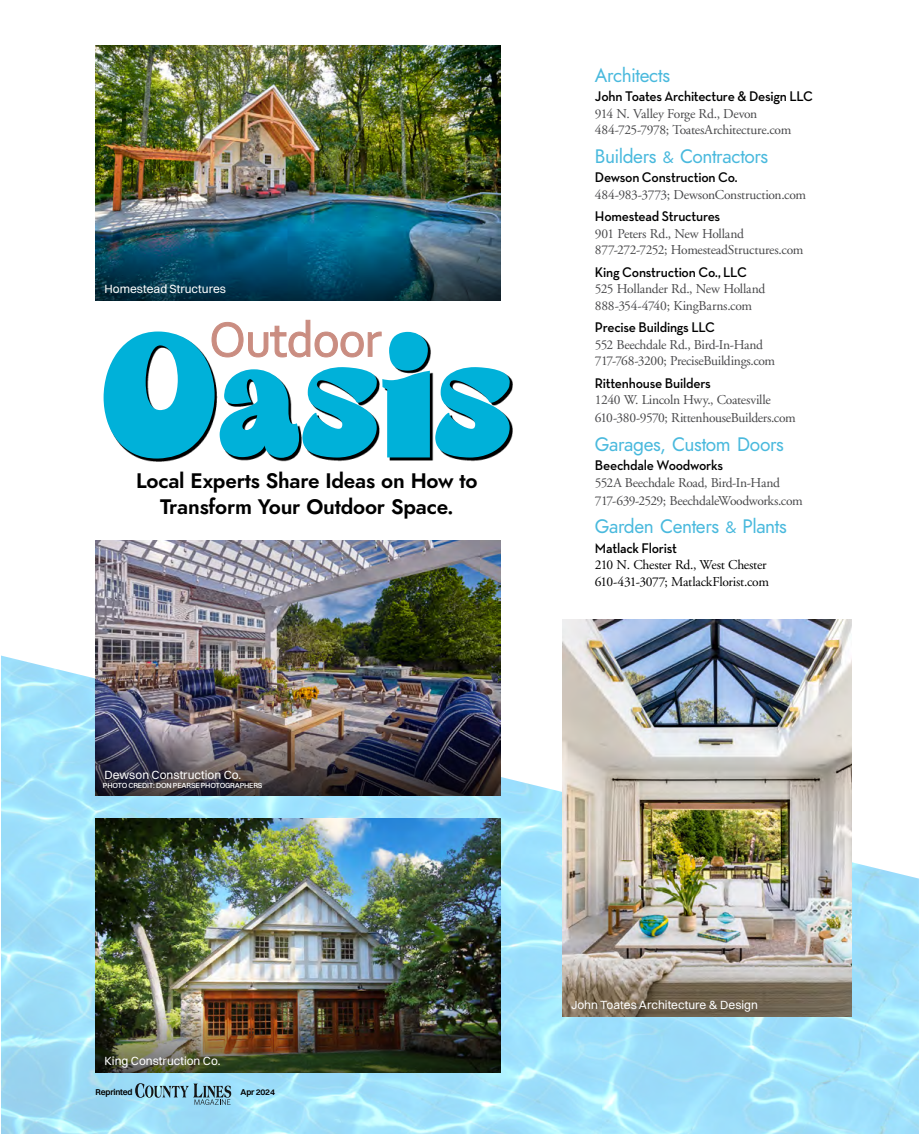
<style>
.page{position:relative;width:919px;height:1134px;background:#fff}
.page>*{position:absolute;margin:0;border:0;box-sizing:border-box;transform-origin:0 0}
.t1{font:21px "Jost Semi";letter-spacing:-.01em;color:#000}
.Section_Header{font:19.5px "Jost";letter-spacing:-.025em;color:#49b9dd}
.Business_name{font:600 14.25px "Neutra Text TF";letter-spacing:-.02em;color:#000;scale:.96 1}
.Business_address_inf{font:13.5px "Adobe Garamond";letter-spacing:-.025em;color:#48484a}
.Business_address_inf-2{font:13.5px "Adobe Garamond";letter-spacing:-.02em;color:#000}
.Caption_photo_WHITE{font:12px "Switzer";color:#fff}
.t2{font:600 8.55px "Switzer";letter-spacing:-.025em;color:#000}
.photo_credit{font:500 7.5px "Switzer";letter-spacing:-.025em;color:#fff}
.s1{font-size:16.5px}
</style>
<div class="page">
<img style="left:1px;top:656px;width:918px;height:478px">
<svg style="left:213px;top:320px;width:169px;height:12px"></svg>
<svg style="left:141px;top:377px;width:372px;height:85px"></svg>
<svg style="left:104px;top:332px;width:406px;height:127px;fill:#00b1d9"></svg>
<img style="left:562px;top:620px;width:289px;height:397px">
<img style="left:95px;top:541px;width:405px;height:184px">
<img style="left:95px;top:725px;width:405px;height:70px">
<img style="left:95px;top:818px;width:405px;height:184px">
<img style="left:95px;top:1002px;width:405px;height:71px">
<img style="left:95px;top:46px;width:405px;height:184px">
<svg style="left:95px;top:230px;width:405px;height:71px;background:#114e68"></svg>
<svg style="left:135px;top:1083px;width:96px;height:22px;background:#7fb1c5"></svg>
<p class="Caption_photo_WHITE" style="left:104px;top:282px;width:123px">Homestead Structures</p>
<p class="t1" style="left:136px;top:467px;width:343px">Local Experts Share Ideas on How to</p>
<p class="t1" style="left:160px;top:492px;width:295px">Transform Your Outdoor Space.</p>
<p class="Caption_photo_WHITE" style="left:104px;top:768px;width:138px">Dewson Construction Co.</p>
<p class="photo_credit" style="left:103px;top:781px;width:161px">PHOTO CREDIT: DON PEARSE PHOTOGRAPHERS</p>
<p class="Caption_photo_WHITE" style="left:104px;top:1054px;width:117px">King Construction Co.</p>
<p class="t2" style="left:95px;top:1087px;width:39px">Reprinted</p>
<p class="t2" style="left:241px;top:1087px;width:36px">Apr 2024</p>
<p class="Section_Header" style="left:595px;top:62px;width:77px">Architects</p>
<p class="Business_name" style="left:595px;top:88px;width:229px">John Toates Architecture &amp; Design LLC</p>
<p class="Business_address_inf" style="left:595px;top:106px;width:164px">914 N. Valley Forge Rd., Devon</p>
<p class="Business_address_inf" style="left:595px;top:123px;width:198px">484-725-7978; ToatesArchitecture.com</p>
<p class="Section_Header" style="left:595px;top:143px;width:175px">Builders <span class="s1">&amp;</span> Contractors</p>
<p class="Business_name" style="left:595px;top:169px;width:150px">Dewson Construction Co.</p>
<p class="Business_address_inf" style="left:595px;top:187px;width:213px">484-983-3773; DewsonConstruction.com</p>
<p class="Business_name" style="left:595px;top:208px;width:132px">Homestead Structures</p>
<p class="Business_address_inf" style="left:595px;top:226px;width:150px">901 Peters Rd., New Holland</p>
<p class="Business_address_inf" style="left:595px;top:243px;width:210px">877-272-7252; HomesteadStructures.com</p>
<p class="Business_name" style="left:595px;top:263px;width:160px">King Construction Co., LLC</p>
<p class="Business_address_inf" style="left:595px;top:282px;width:172px">525 Hollander Rd., New Holland</p>
<p class="Business_address_inf" style="left:595px;top:298px;width:159px">888-354-4740; KingBarns.com</p>
<p class="Business_name" style="left:595px;top:319px;width:127px">Precise Buildings LLC</p>
<p class="Business_address_inf" style="left:595px;top:337px;width:170px">552 Beechdale Rd., Bird-In-Hand</p>
<p class="Business_address_inf" style="left:595px;top:354px;width:182px">717-768-3200; PreciseBuildings.com</p>
<p class="Business_name" style="left:595px;top:374px;width:122px">Rittenhouse Builders</p>
<p class="Business_address_inf" style="left:595px;top:393px;width:177px">1240 W. Lincoln Hwy., Coatesville</p>
<p class="Business_address_inf" style="left:595px;top:411px;width:202px">610-380-9570; RittenhouseBuilders.com</p>
<p class="Section_Header" style="left:595px;top:431px;width:190px">Garages, Custom Doors</p>
<p class="Business_name" style="left:595px;top:457px;width:135px">Beechdale Woodworks</p>
<p class="Business_address_inf" style="left:595px;top:475px;width:187px">552A Beechdale Road, Bird-In-Hand</p>
<p class="Business_address_inf" style="left:595px;top:493px;width:209px">717-639-2529; BeechdaleWoodworks.com</p>
<p class="Section_Header" style="left:595px;top:513px;width:193px">Garden Centers <span class="s1">&amp;</span> Plants</p>
<p class="Business_name" style="left:595px;top:539px;width:87px">Matlack Florist</p>
<p class="Business_address_inf-2" style="left:595px;top:558px;width:173px">210 N. Chester Rd., West Chester</p>
<p class="Business_address_inf-2" style="left:595px;top:574px;width:176px">610-431-3077; MatlackFlorist.com</p>
<p class="Caption_photo_WHITE" style="left:571px;top:998px;width:189px">John Toates Architecture &amp; Design</p>
</div>
